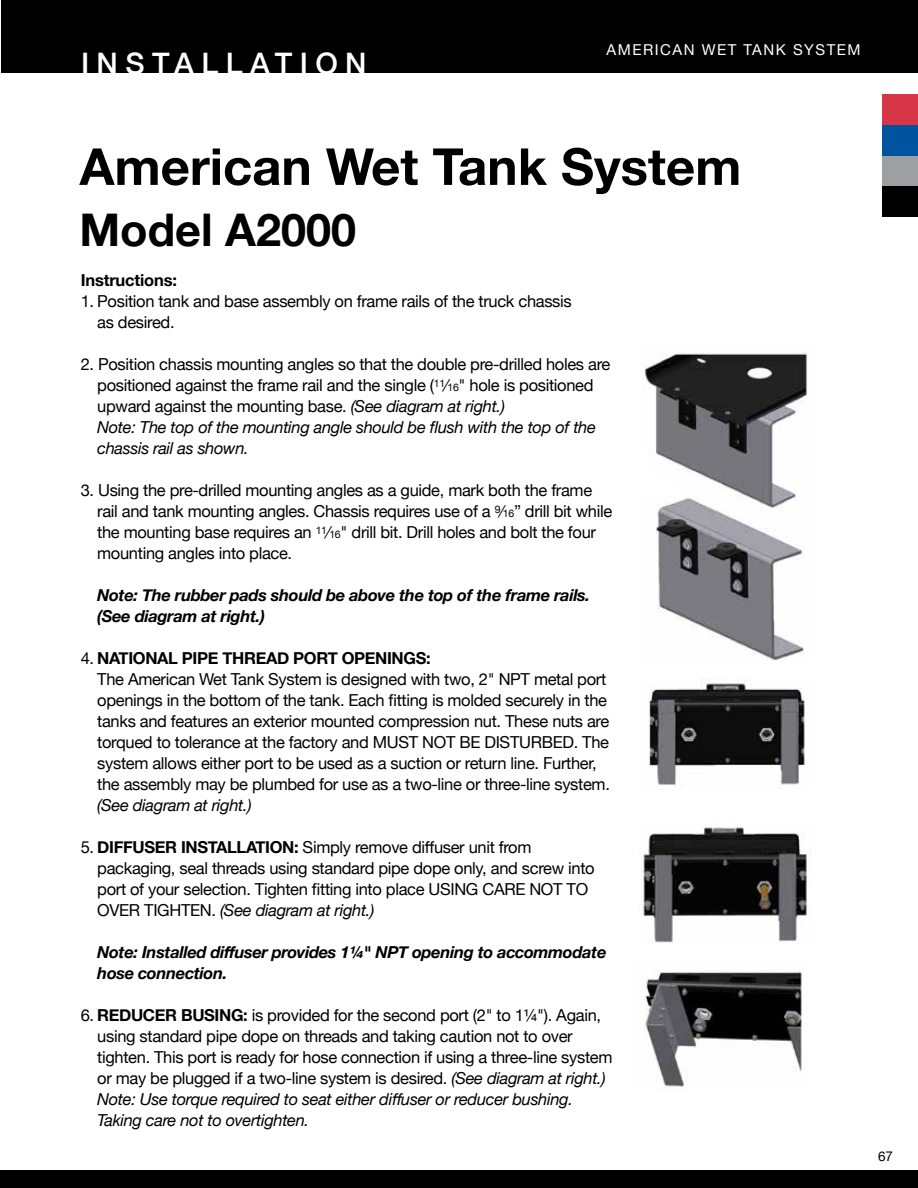
<style>
.page{position:relative;width:918px;height:1188px;background:#fff}
.page>*{position:absolute;margin:0;border:0;box-sizing:border-box;transform-origin:0 0}
.t1{font:700 51px "Helvetica Neue";color:#000}
.t2{font:700 45px "Helvetica Neue";color:#000}
.t3{font:500 29.7px "Helvetica Neue";letter-spacing:.25em;color:#fff}
.t4{font:16.5px/21px "Helvetica Neue";letter-spacing:-.02em;color:#000}
.t5{font:italic 700 16.5px/21px "Helvetica Neue";letter-spacing:-.02em;color:#000}
.t6{font:italic 16.5px "Helvetica Neue";letter-spacing:-.02em;color:#000}
.t7{font:700 16.5px "Helvetica Neue";letter-spacing:-.01em;color:#000}
.t8{font:15px "Helvetica Neue";letter-spacing:.1em;color:#fff}
.t9{font:13.5px "Helvetica Neue";color:#000}
.s1{font-size:10.5px}
.s2{font-style:italic}
.s3{font-weight:700}
</style>
<div class="page">
<div style="left:1px;top:0;width:917px;height:73px;background:#000"></div>
<div style="left:883px;top:95px;width:35px;height:30px;background:#d73647"></div>
<div style="left:883px;top:156px;width:35px;height:30px;background:#9d9fa2"></div>
<div style="left:883px;top:125px;width:35px;height:31px;background:#00539f"></div>
<div style="left:883px;top:186px;width:35px;height:31px;background:#000"></div>
<div style="left:0;top:1170px;width:918px;height:18px;background:#000"></div>
<img style="left:656px;top:510px;width:148px;height:151px">
<img style="left:649px;top:679px;width:156px;height:110px">
<img style="left:643px;top:823px;width:168px;height:120px">
<img style="left:645px;top:971px;width:157px;height:120px">
<img style="left:642px;top:353px;width:165px;height:157px">
<h3 class="t3" style="left:81px;top:40px;width:287px">INSTALLATION</h3>
<p class="t8" style="left:607px;top:39px;width:255px">AMERICAN WET TANK SYSTEM</p>
<h1 class="t1" style="left:80px;top:127px;width:663px">American Wet Tank System</h1>
<h2 class="t2" style="left:80px;top:195px;width:278px">Model A2000</h2>
<p class="t7" style="left:81px;top:267px;width:98px">Instructions:</p>
<p class="t4" style="left:97px;top:292px;width:476px;text-indent:-16px">1. Position tank and base assembly on frame rails of the truck chassis as desired.</p>
<p class="t4" style="left:97px;top:355px;width:515px;text-indent:-16px">2. Position chassis mounting angles so that the double pre-drilled holes are positioned against the frame rail and the single (<sup>11</sup>⁄<span class="s1">16</span>" hole is positioned upward against the mounting base. <span class="s2">(See diagram at right.)<br>Note: The top of the mounting angle should be flush with the top of the chassis rail as shown.</span></p>
<p class="t4" style="left:97px;top:481px;width:517px;text-indent:-16px">3. Using the pre-drilled mounting angles as a guide, mark both the frame rail and tank mounting angles. Chassis requires use of a <sup>9</sup>⁄<span class="s1">16</span>” drill bit while the mounting base requires an <sup>11</sup>⁄<span class="s1">16</span>" drill bit. Drill holes and bolt the four mounting angles into place.</p>
<p class="t5" style="left:97px;top:585px;width:494px">Note: The rubber pads should be above the top of the frame rails. (See diagram at right.)</p>
<p class="t4" style="left:97px;top:649px;width:514px;text-indent:-16px">4. <span class="s3">NATIONAL PIPE THREAD PORT OPENINGS:<br></span>The American Wet Tank System is designed with two, 2" NPT metal port openings in the bottom of the tank. Each fitting is molded securely in the tanks and features an exterior mounted compression nut. These nuts are torqued to tolerance at the factory and MUST NOT BE DISTURBED. The system allows either port to be used as a suction or return line. Further, the assembly may be plumbed for use as a two-line or three-line system.</p>
<p class="t6" style="left:97px;top:793px;width:156px">(See diagram at right.)</p>
<p class="t4" style="left:97px;top:838px;width:499px;text-indent:-16px">5. <span class="s3">DIFFUSER INSTALLATION:</span> Simply remove diffuser unit from packaging, seal threads using standard pipe dope only, and screw into port of your selection. Tighten fitting into place USING CARE NOT TO OVER TIGHTEN. <span class="s2">(See diagram at right.)</span></p>
<p class="t5" style="left:97px;top:942px;width:511px">Note: Installed diffuser provides 1¼" NPT opening to accommodate hose connection.</p>
<p class="t4" style="left:97px;top:1006px;width:517px;text-indent:-16px">6. <span class="s3">REDUCER BUSING:</span> is provided for the second port (2" to 1¼"). Again, using standard pipe dope on threads and taking caution not to over tighten. This port is ready for hose connection if using a three-line system or may be plugged if a two-line system is desired. <span class="s2">(See diagram at right.)<br>Note: Use torque required to seat either diffuser or reducer bushing.<br>Taking care not to overtighten.</span></p>
<p class="t9" style="left:878px;top:1146px;width:17px">67</p>
</div>
